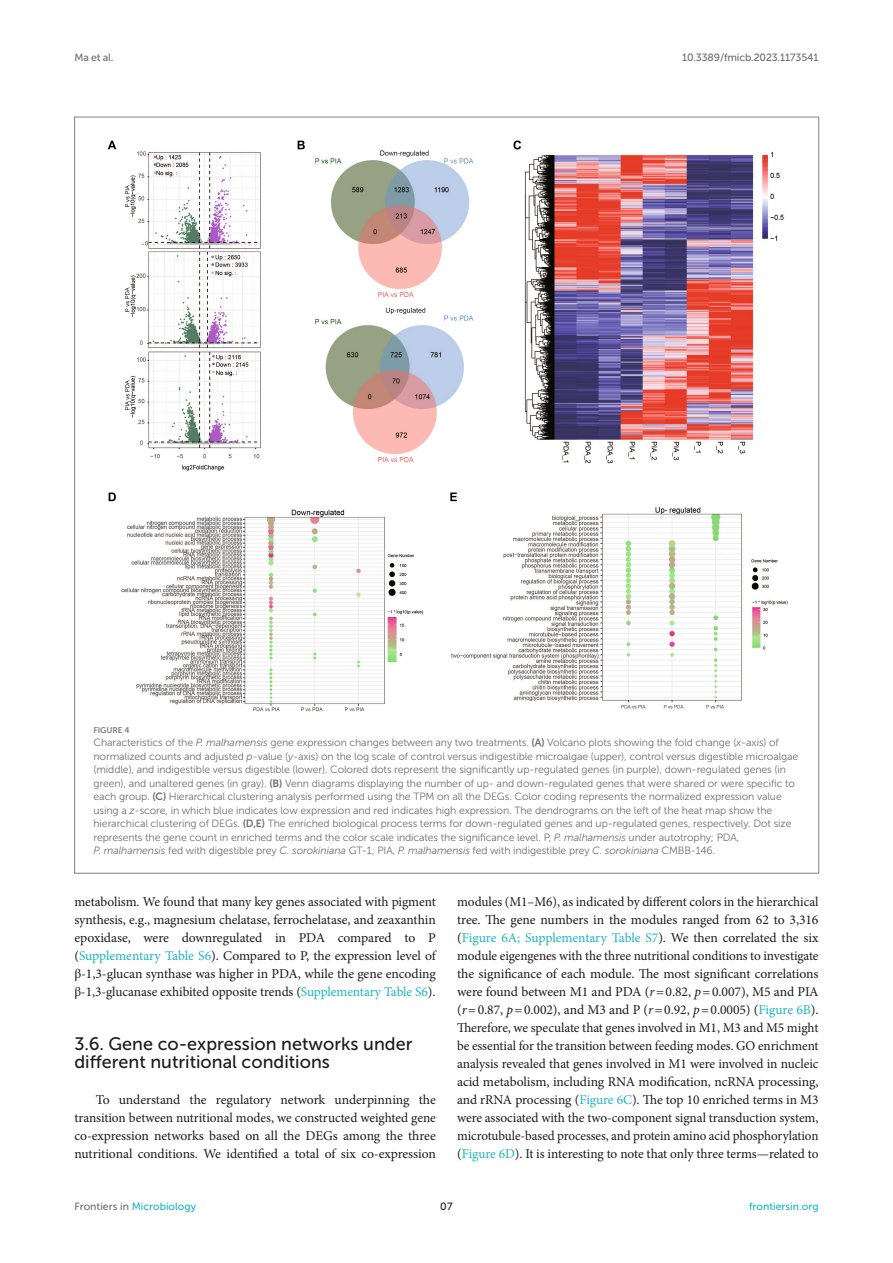
<style>
.page{position:relative;width:893px;height:1263px;background:#fff}
.page>*{position:absolute;margin:0;border:0;box-sizing:border-box;transform-origin:0 0}
.HEAD_2{font:18px/18px "Museo Sans 500";color:#1b1c1b}
.TEXT_FLUSH{font:13.5px/18px "Minion Pro";letter-spacing:-.01em;color:#1b1c1b;text-align:justify}
.TEXT{font:13.5px/18px "Minion Pro";letter-spacing:-.01em;color:#1b1c1b;text-align:justify}
.FIG_LEG{font:10.5px/13.5px "Museo Sans 300";letter-spacing:-.01em;color:#706f70}
.t1{font:10.5px "Museo Sans 500";color:#1db5c3}
.t2{font:10.5px "Museo Sans 500";letter-spacing:-.015em;color:#706f70}
.t3{font:10.5px "Museo Sans 500";color:#1b1c1b}
.FIG_HD{font:8.25px "Museo Sans 700";letter-spacing:-.01em;color:#7e7f7f}
.s1{font-style:italic}
.s2{font-family:"Museo Sans 700"}
.s3{color:#1db5c3}
.s4{font-family:"STIX General"}
.s5{color:#706f70}
</style>
<div class="page">
<img style="left:107px;top:140px;width:681px;height:572px">
<p class="t2" style="left:74px;top:51px;width:40px">Ma et al.</p>
<p class="t2" style="left:682px;top:51px;width:138px">10.3389/fmicb.2023.1173541</p>
<p class="FIG_HD" style="left:94px;top:725px;width:37px">FIGURE 4</p>
<p class="FIG_LEG" style="left:94px;top:736px;width:706px">Characteristics of the <span class="s1">P. malhamensis</span> gene expression changes between any two treatments. <span class="s2">(A)</span> Volcano plots showing the fold change (<span class="s1">x</span>-axis) of normalized counts and adjusted <span class="s1">p</span>-value (<span class="s1">y</span>-axis) on the log scale of control versus indigestible microalgae (upper), control versus digestible microalgae (middle), and indigestible versus digestible (lower). Colored dots represent the significantly up-regulated genes (in purple), down-regulated genes (in green), and unaltered genes (in gray). <span class="s2">(B)</span> Venn diagrams displaying the number of up- and down-regulated genes that were shared or were specific to each group. <span class="s2">(C)</span> Hierarchical clustering analysis performed using the TPM on all the DEGs. Color coding represents the normalized expression value using a <span class="s1">z</span>-score, in which blue indicates low expression and red indicates high expression. The dendrograms on the left of the heat map show the hierarchical clustering of DEGs. <span class="s2">(D,E)</span> The enriched biological process terms for down-regulated genes and up-regulated genes, respectively. Dot size represents the gene count in enriched terms and the color scale indicates the significance level. P, <span class="s1">P. malhamensis</span> under autotrophy; PDA,<br><span class="s1">P. malhamensis</span> fed with digestible prey <span class="s1">C. sorokiniana</span> GT-1; PIA, <span class="s1">P. malhamensis</span> fed with indigestible prey <span class="s1">C. sorokiniana</span> CMBB-146.</p>
<p class="TEXT" style="left:74px;top:893px;width:363px">metabolism. We found that many key genes associated with pigment synthesis, e.g., magnesium chelatase, ferrochelatase, and zeaxanthin epoxidase, were downregulated in PDA compared to P (<span class="s3">Supplementary Table S6</span>). Compared to P, the expression level of <span class="s4">β</span>-1,3-glucan synthase was higher in PDA, while the gene encoding <span class="s4">β</span>-1,3-glucanase exhibited opposite trends (<span class="s3">Supplementary Table S6</span>).</p>
<p class="HEAD_2" style="left:74px;top:1035px;width:340px">3.6. Gene co-expression networks under different nutritional conditions</p>
<p class="TEXT_FLUSH" style="left:74px;top:1091px;width:363px;text-indent:21px">To understand the regulatory network underpinning the transition between nutritional modes, we constructed weighted gene co-expression networks based on all the DEGs among the three nutritional conditions. We identified a total of six co-expression</p>
<p class="TEXT_FLUSH" style="left:457px;top:893px;width:363px">modules (M1–M6), as indicated by different colors in the hierarchical tree. The gene numbers in the modules ranged from 62 to 3,316 (<span class="s3">Figure 6A; Supplementary Table S7</span>). We then correlated the six module eigengenes with the three nutritional conditions to investigate the significance of each module. The most significant correlations were found between M1 and PDA (<span class="s1">r</span>=0.82, <span class="s1">p</span>=0.007), M5 and PIA (<span class="s1">r</span>=0.87, <span class="s1">p</span>=0.002), and M3 and P (<span class="s1">r</span>=0.92, <span class="s1">p</span>=0.0005) (<span class="s3">Figure 6B</span>).<br>Therefore, we speculate that genes involved in M1, M3 and M5 might be essential for the transition between feeding modes. GO enrichment analysis revealed that genes involved in M1 were involved in nucleic acid metabolism, including RNA modification, ncRNA processing, and rRNA processing (<span class="s3">Figure 6C</span>). The top 10 enriched terms in M3 were associated with the two-component signal transduction system, microtubule-based processes, and protein amino acid phosphorylation (<span class="s3">Figure 6D</span>). It is interesting to note that only three terms—related to</p>
<p class="t1" style="left:74px;top:1200px;width:123px"><span class="s5">Frontiers in</span> Microbiology</p>
<p class="t3" style="left:440px;top:1200px;width:14px">07</p>
<p class="t1" style="left:749px;top:1200px;width:71px">frontiersin.org</p>
</div>
